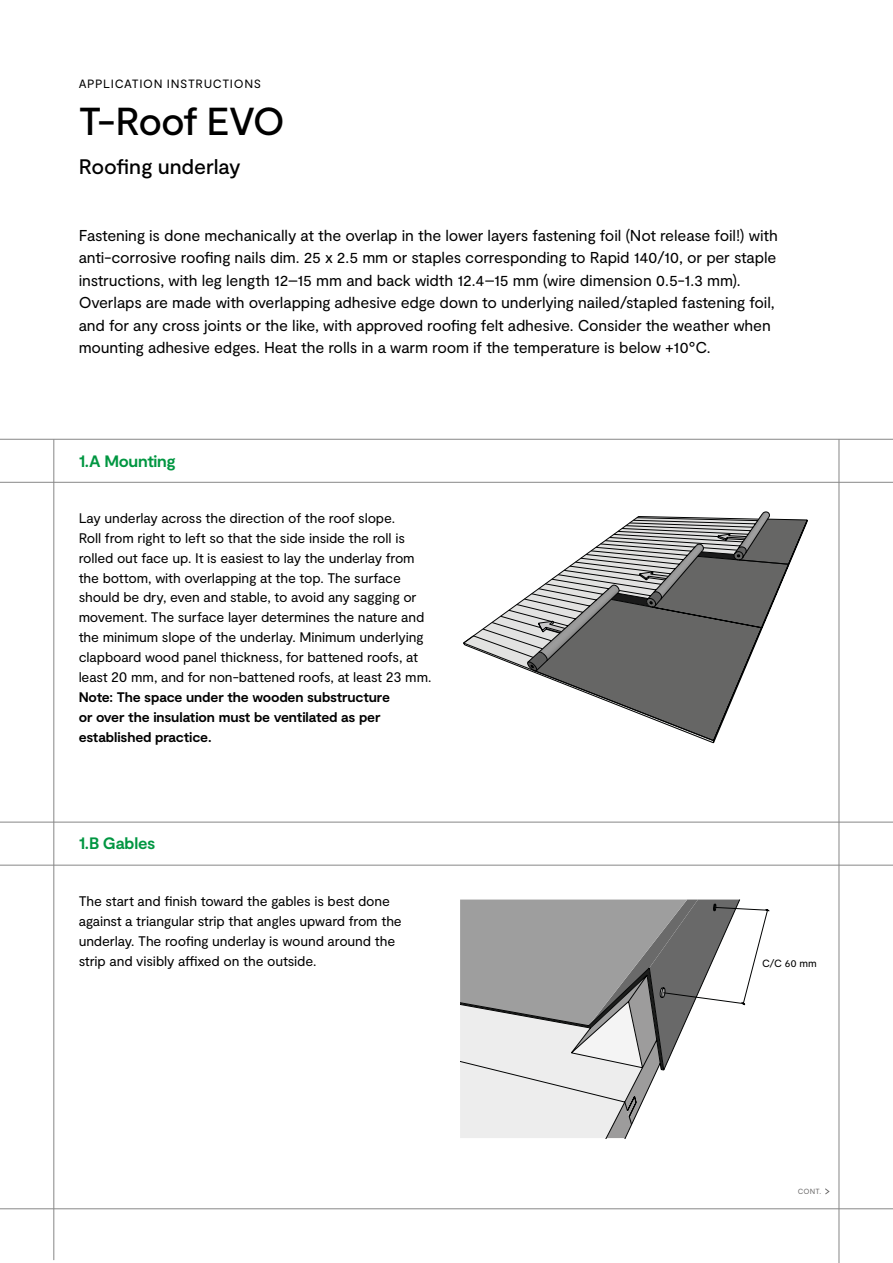
<style>
.page{position:relative;width:893px;height:1263px;background:#fff}
.page>*{position:absolute;margin:0;border:0;box-sizing:border-box;transform-origin:0 0}
.t1{font:500 39px "Moderat";letter-spacing:-.04em;color:#000}
.t2{font:500 21px "Moderat";letter-spacing:-.005em;color:#000}
.t3{font:700 16.5px "Moderat";letter-spacing:-.015em;color:#009641}
.t4{font:15.75px/22.5px "Moderat";letter-spacing:-.01em;color:#000}
.t5{font:13.8px/19.8px "Moderat";letter-spacing:-.01em;color:#000}
.t6{font:700 13.8px/19.8px "Moderat";letter-spacing:-.01em;color:#000}
.t7{font:12px "Moderat";letter-spacing:.05em;color:#000}
.t8{font:10.5px "Moderat";color:#000}
.t9{font:7.5px "Moderat";color:#706f6f}
</style>
<div class="page">
<hr style="left:0;top:482px;width:893px;height:1px;background:#878787">
<hr style="left:54px;top:439px;width:1px;height:821px;background:#878787">
<hr style="left:0;top:439px;width:893px;height:1px;background:#878787">
<svg style="left:635px;top:512px;width:172px;height:231px"></svg>
<svg style="left:463px;top:518px;width:326px;height:223px"></svg>
<hr style="left:839px;top:439px;width:1px;height:824px;background:#878787">
<hr style="left:0;top:865px;width:893px;height:1px;background:#878787">
<hr style="left:0;top:822px;width:893px;height:1px;background:#878787">
<svg style="left:460px;top:899px;width:309px;height:239px"></svg>
<svg style="left:825px;top:1188px;width:5px;height:7px"></svg>
<hr style="left:0;top:1208px;width:893px;height:1px;background:#878787">
<p class="t7" style="left:79px;top:77px;width:184px">APPLICATION INSTRUCTIONS</p>
<h1 class="t1" style="left:79px;top:99px;width:208px">T-Roof EVO</h1>
<h2 class="t2" style="left:79px;top:154px;width:164px">Roofing underlay</h2>
<p class="t4" style="left:79px;top:224px;width:701px">Fastening is done mechanically at the overlap in the lower layers fastening foil (Not release foil!) with anti-corrosive roofing nails dim. 25 x 2.5 mm or staples corresponding to Rapid 140/10, or per staple instructions, with leg length 12–15 mm and back width 12.4–15 mm (wire dimension 0.5-1.3 mm).<br>Overlaps are made with overlapping adhesive edge down to underlying nailed/stapled fastening foil, and for any cross joints or the like, with approved roofing felt adhesive. Consider the weather when mounting adhesive edges. Heat the rolls in a warm room if the temperature is below +10°C.</p>
<p class="t3" style="left:79px;top:451px;width:99px">1.A Mounting</p>
<p class="t5" style="left:79px;top:509px;width:354px">Lay underlay across the direction of the roof slope.<br>Roll from right to left so that the side inside the roll is rolled out face up. It is easiest to lay the underlay from the bottom, with overlapping at the top. The surface should be dry, even and stable, to avoid any sagging or movement. The surface layer determines the nature and the minimum slope of the underlay. Minimum underlying clapboard wood panel thickness, for battened roofs, at least 20 mm, and for non-battened roofs, at least 23 mm.</p>
<p class="t6" style="left:79px;top:688px;width:313px">Note: The space under the wooden substructure or over the insulation must be ventilated as per established practice.</p>
<p class="t3" style="left:79px;top:834px;width:78px">1.B Gables</p>
<p class="t5" style="left:79px;top:892px;width:325px">The start and finish toward the gables is best done against a triangular strip that angles upward from the underlay. The roofing underlay is wound around the strip and visibly affixed on the outside.</p>
<p class="t8" style="left:762px;top:957px;width:56px">C/C 60 mm</p>
<p class="t9" style="left:798px;top:1187px;width:25px">CONT.</p>
</div>
